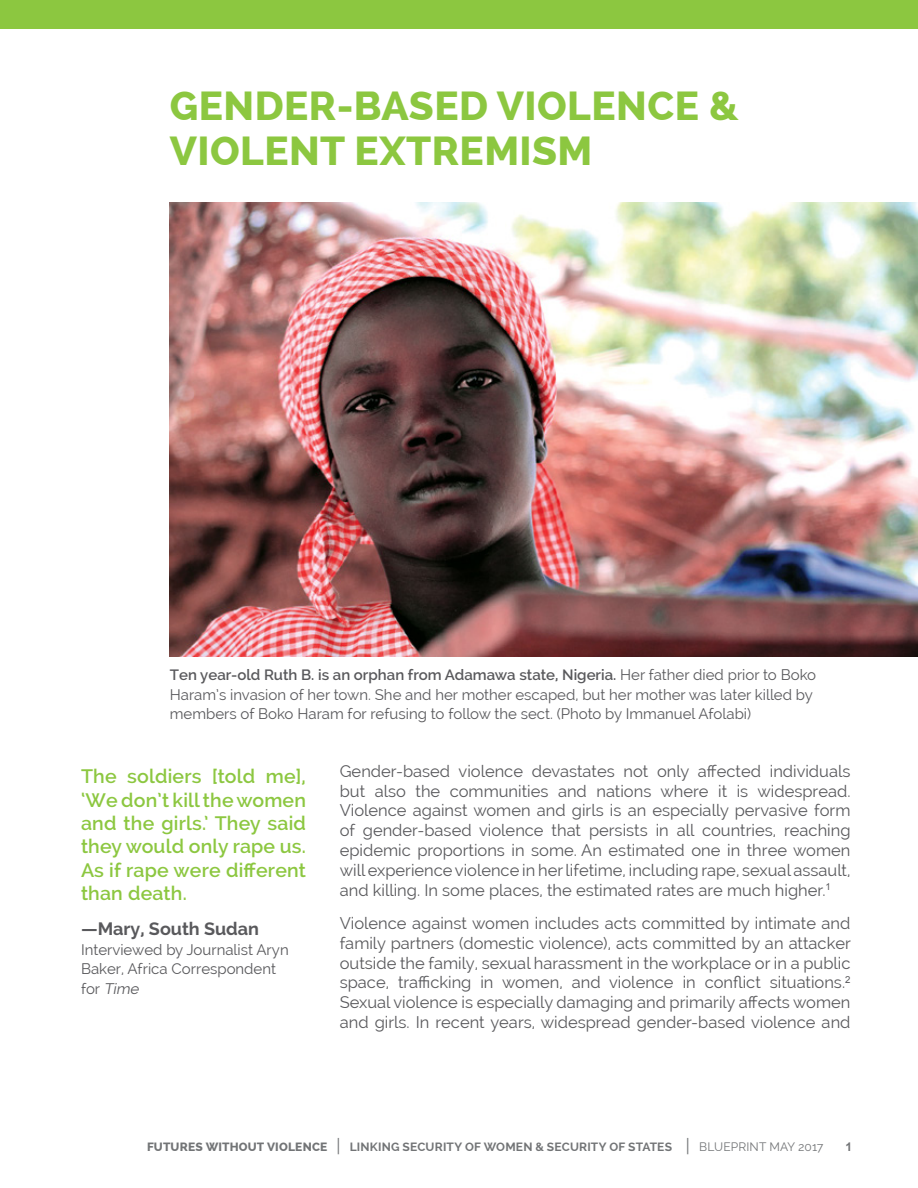
<style>
.page{position:relative;width:918px;height:1188px;background:#fff}
.page>*{position:absolute;margin:0;border:0;box-sizing:border-box;transform-origin:0 0}
.t1{font:800 40.5px/45px "Raleway";letter-spacing:.01em;color:#8cc740}
.t2{font:600 19.5px/23.4px "Raleway";letter-spacing:.01em;color:#8cc740;text-align:justify}
.t3{font:700 18px "Raleway";color:#59595c}
.t4{font:16.5px/19.8px "Raleway";color:#59595c;text-align:justify}
.t5{font:15px/19.5px "Raleway";color:#59595c}
.t6{font:700 12px "Raleway";letter-spacing:.015em;color:#727476}
.t7{font:700 12px "Arial";color:#727476}
.s1{font-weight:600}
.s2{font-style:italic}
.s3{font-weight:800}
.s4{font-weight:400;font-size:18px}
.s5{font-weight:400}
</style>
<div class="page">
<div style="left:0;top:0;width:918px;height:29px;background:#8cc740"></div>
<img style="left:170px;top:202px;width:748px;height:455px">
<h1 class="t1" style="left:170px;top:84px;width:571px">GENDER-BASED VIOLENCE &amp;<br>VIOLENT EXTREMISM</h1>
<p class="t5" style="left:170px;top:665px;width:648px"><span class="s1">Ten year-old Ruth B. is an orphan from Adamawa state, Nigeria.</span> Her father died prior to Boko<br>Haram’s invasion of her town. She and her mother escaped, but her mother was later killed by members of Boko Haram for refusing to follow the sect. (Photo by Immanuel Afolabi)</p>
<p class="t2" style="left:81px;top:765px;width:227px">The soldiers [told me], ‘We don’t kill the women and the girls.’ They said they would only rape us.<br>As if rape were different than death.</p>
<p class="t3" style="left:81px;top:919px;width:180px">—Mary, South Sudan</p>
<p class="t5" style="left:81px;top:940px;width:209px">Interviewed by Journalist Aryn<br>Baker, Africa Correspondent fo r <span class="s2">Time</span></p>
<p class="t4" style="left:340px;top:761px;width:512px">Gender-based violence devastates not only affected individuals but also the communities and nations where it is widespread.<br>Violence against women and girls is an especially pervasive form of gender-based violence that persists in all countries, reaching epidemic proportions in some. An estimated one in three women will experience violence in her lifetime, including rape, sexual assault, and killing. In some places, the estimated rates are much higher.<sup>1</sup></p>
<p class="t4" style="left:340px;top:913px;width:513px">Violence against women includes acts committed by intimate and family partners (domestic violence), acts committed by an attacker outside the family, sexual harassment in the workplace or in a public space, trafficking in women, and violence in conflict situations.<sup>2<br></sup>Sexual violence is especially damaging and primarily affects women and girls. In recent years, widespread gender-based violence and</p>
<p class="t6" style="left:147px;top:1140px;width:678px"><span class="s3">FUTURES WITHOUT VIOLENCE</span> <span class="s4">|</span> LINKING SECURITY OF WOMEN &amp; SECURITY OF STATES <span class="s4">|</span> <span class="s5">BLUEPRINT MAY 2017</span></p>
<p class="t7" style="left:845px;top:1139px;width:8px">1</p>
</div>
